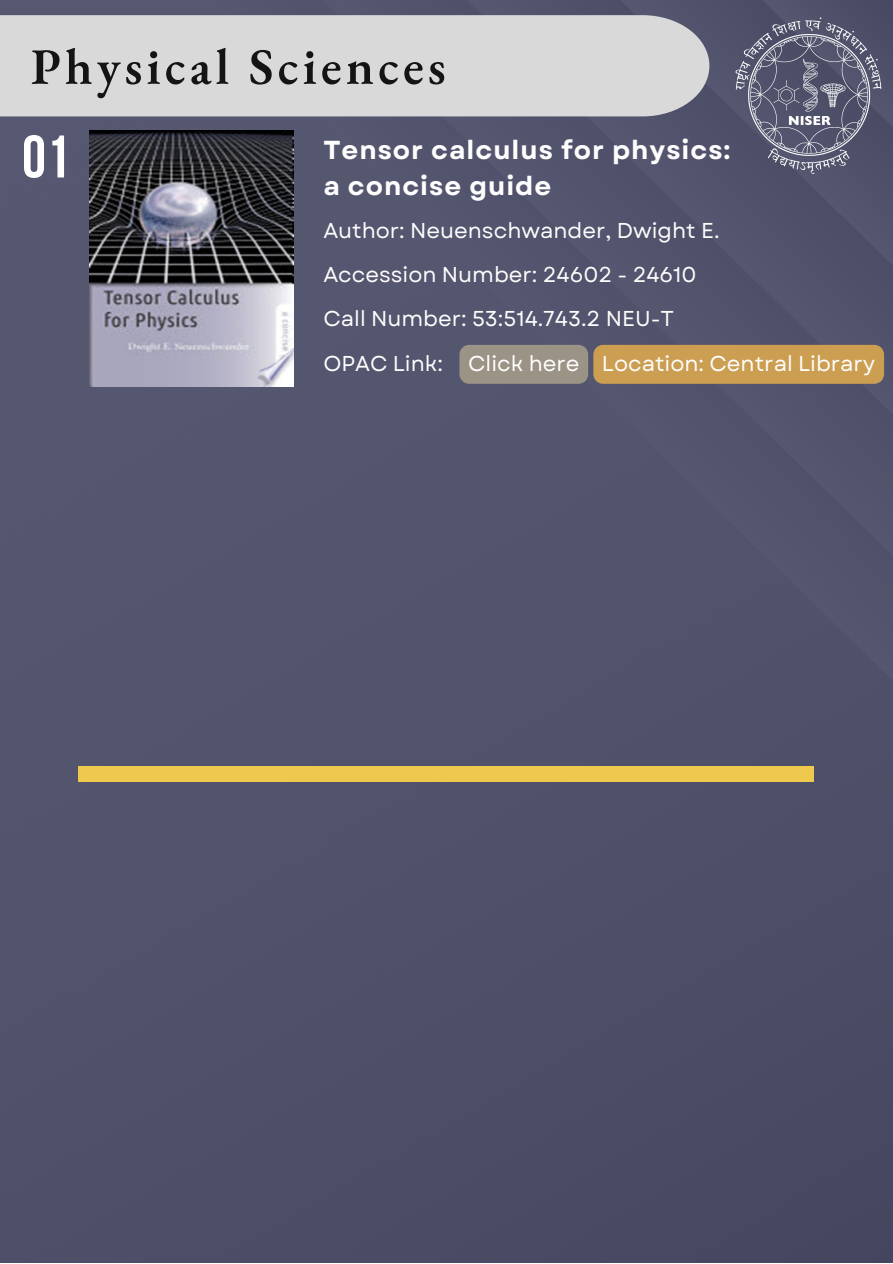
<style>
.page{position:relative;width:893px;height:1264px;background:#fff}
.page>*{position:absolute;margin:0;border:0;box-sizing:border-box;transform-origin:0 0}
.t1{font:60px "Bebas Neue Cyrillic";color:#fff}
.t2{font:600 51px "EB Garamond";letter-spacing:.08em;color:#141414}
.t3{font:700 25.95px/36px "Garet";letter-spacing:.04em;color:#fdfdfd}
.t4{font:21.45px "Garet";color:#fdfdfd}
.t5{font:21.45px "Garet";color:#fefefe}
.t6{font:21.45px "Garet";color:#fff}
</style>
<div class="page">
<div style="left:0;top:0;width:892px;height:1262px;background:#51526b"></div>
<img style="left:725px;top:9px;width:167px;height:172px">
<div style="left:0;top:15px;width:709px;height:101px;background:#d9d9d9"></div>
<img style="left:89px;top:130px;width:205px;height:257px">
<svg style="left:459px;top:345px;width:425px;height:39px;background:#ba9861"></svg>
<div style="left:79px;top:766px;width:735px;height:15px;background:#eec94d"></div>
<p class="t2" style="left:31px;top:32px;width:416px">Physical Sciences</p>
<p class="t1" style="left:22px;top:132px;width:49px">01</p>
<p class="t3" style="left:323px;top:132px;width:408px">Tensor calculus for physics: a concise guide</p>
<p class="t4" style="left:323px;top:215px;width:397px">Author: Neuenschwander, Dwight E.</p>
<p class="t4" style="left:323px;top:259px;width:375px">Accession Number: 24602 - 24610</p>
<p class="t4" style="left:323px;top:303px;width:352px">Call Number: 53:514.743.2 NEU-T</p>
<p class="t4" style="left:323px;top:347px;width:121px">OPAC Link:</p>
<p class="t6" style="left:468px;top:347px;width:113px">Click here</p>
<p class="t5" style="left:602px;top:347px;width:274px">Location: Central Library</p>
</div>
